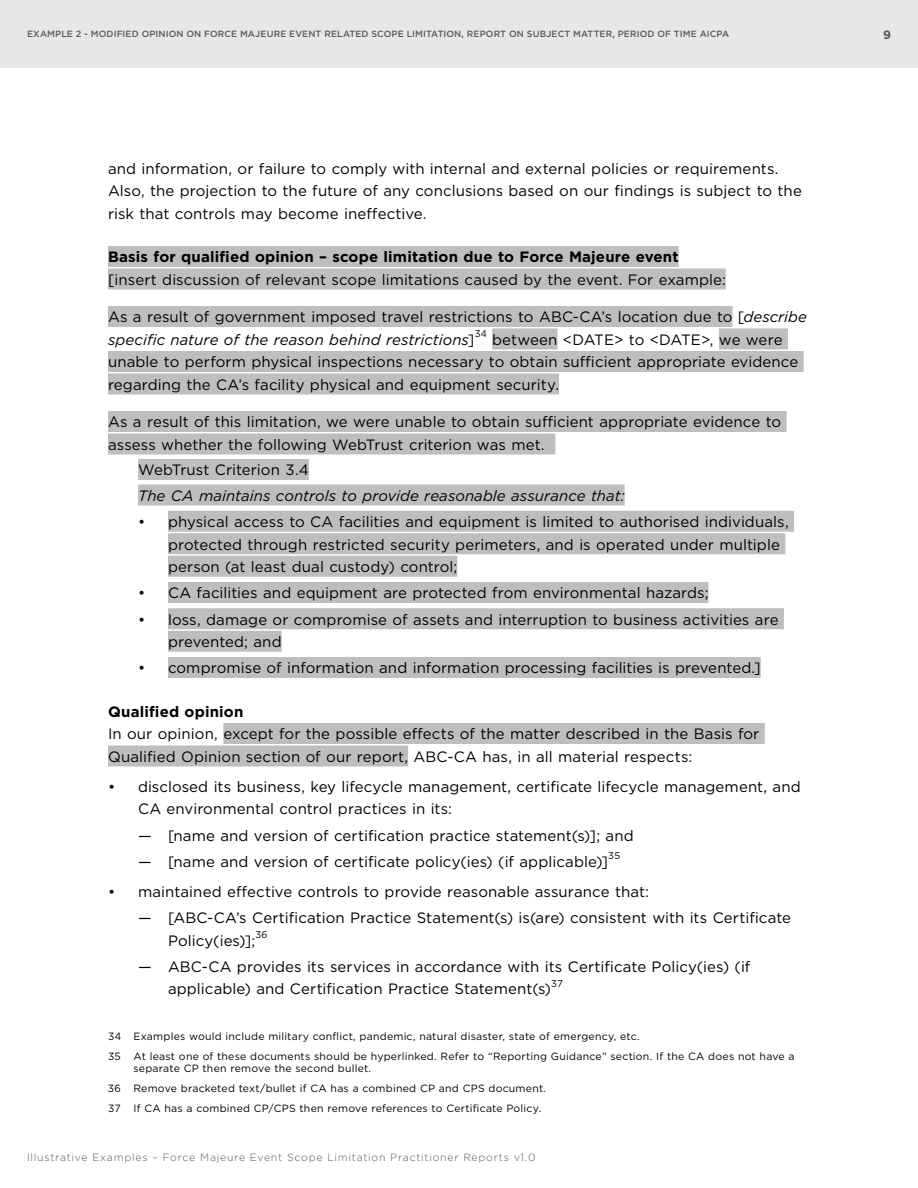
<style>
.page{position:relative;width:918px;height:1188px;background:#fff}
.page>*{position:absolute;margin:0;border:0;box-sizing:border-box;transform-origin:0 0}
.t1{font:15px/22.5px "Gotham";letter-spacing:.005em;color:#000}
.t2{font:700 15px "Gotham";letter-spacing:.01em;color:#000}
.t3{font:italic 15px "Gotham";letter-spacing:.005em;color:#000}
.t4{font:700 12px "Gotham";color:#58595b}
.t5{font:10.5px/20.1px "Gotham";letter-spacing:.02em;color:#000}
.t6{font:300 10.5px "Gotham";letter-spacing:.07em;color:#58595b}
.t7{font:9.75px "Gotham";letter-spacing:.03em;color:#000}
.t8{font:500 9px "Gotham";letter-spacing:.015em;color:#58595b}
.s1{font-style:italic}
</style>
<div class="page">
<div style="left:108px;top:246px;width:571px;height:21px;background:#bcbec0"></div>
<div style="left:168px;top:657px;width:593px;height:21px;background:#bcbec0"></div>
<div style="left:108px;top:268px;width:618px;height:21px;background:#bcbec0"></div>
<div style="left:108px;top:306px;width:625px;height:21px;background:#bcbec0"></div>
<div style="left:492px;top:328px;width:66px;height:21px;background:#bcbec0"></div>
<div style="left:719px;top:328px;width:69px;height:21px;background:#bcbec0"></div>
<div style="left:108px;top:351px;width:696px;height:21px;background:#bcbec0"></div>
<div style="left:108px;top:373px;width:451px;height:21px;background:#bcbec0"></div>
<div style="left:108px;top:411px;width:679px;height:21px;background:#bcbec0"></div>
<div style="left:108px;top:433px;width:447px;height:21px;background:#bcbec0"></div>
<div style="left:138px;top:459px;width:171px;height:21px;background:#bcbec0"></div>
<div style="left:138px;top:484px;width:487px;height:21px;background:#bcbec0"></div>
<div style="left:168px;top:511px;width:626px;height:21px;background:#bcbec0"></div>
<div style="left:168px;top:533px;width:617px;height:21px;background:#bcbec0"></div>
<div style="left:168px;top:556px;width:289px;height:21px;background:#bcbec0"></div>
<div style="left:168px;top:582px;width:541px;height:21px;background:#bcbec0"></div>
<div style="left:168px;top:608px;width:616px;height:21px;background:#bcbec0"></div>
<div style="left:168px;top:631px;width:114px;height:21px;background:#bcbec0"></div>
<div style="left:223px;top:723px;width:542px;height:21px;background:#bcbec0"></div>
<div style="left:108px;top:745px;width:300px;height:21px;background:#bcbec0"></div>
<div style="left:0;top:0;width:918px;height:68px;background:#e6e7e8"></div>
<p class="t8" style="left:27px;top:28px;width:704px">EXAMPLE 2 - MODIFIED OPINION ON FORCE MAJEURE EVENT RELATED SCOPE LIMITATION, REPORT ON SUBJECT MATTER, PERIOD OF TIME AICPA</p>
<p class="t4" style="left:883px;top:26px;width:9px">9</p>
<p class="t1" style="left:108px;top:157px;width:695px">and information, or failure to comply with internal and external policies or requirements.<br>Also, the projection to the future of any conclusions based on our findings is subject to the risk that controls may become ineffective.</p>
<p class="t2" style="left:108px;top:247px;width:572px">Basis for qualified opinion – scope limitation due to Force Majeure event</p>
<p class="t1" style="left:108px;top:268px;width:619px">[insert discussion of relevant scope limitations caused by the event. For example:</p>
<p class="t1" style="left:108px;top:306px;width:701px">As a result of government imposed travel restrictions to ABC-CA’s location due to [<span class="s1">describe specific nature of the reason behind restrictions</span>]</p>
<p class="t7" style="left:475px;top:328px;width:14px">34</p>
<p class="t1" style="left:108px;top:328px;width:692px;text-indent:384px">between &lt;DATE&gt; to &lt;DATE&gt;, we were unable to perform physical inspections necessary to obtain sufficient appropriate evidence regarding the CA’s facility physical and equipment security.</p>
<p class="t1" style="left:108px;top:411px;width:675px">As a result of this limitation, we were unable to obtain sufficient appropriate evidence to assess whether the following WebTrust criterion was met.</p>
<p class="t1" style="left:138px;top:459px;width:173px">WebTrust Criterion 3.4</p>
<p class="t3" style="left:138px;top:486px;width:488px">The CA maintains controls to provide reasonable assurance that:</p>
<p class="t1" style="left:168px;top:510px;width:622px;text-indent:-30px">• physical access to CA facilities and equipment is limited to authorised individuals, protected through restricted security perimeters, and is operated under multiple person (at least dual custody) control;</p>
<p class="t1" style="left:138px;top:582px;width:572px">• CA facilities and equipment are protected from environmental hazards;</p>
<p class="t1" style="left:168px;top:608px;width:612px;text-indent:-30px">• loss, damage or compromise of assets and interruption to business activities are prevented; and</p>
<p class="t1" style="left:138px;top:657px;width:624px">• compromise of information and information processing facilities is prevented.]</p>
<p class="t2" style="left:108px;top:702px;width:137px">Qualified opinion</p>
<p class="t1" style="left:108px;top:723px;width:653px">In our opinion, except for the possible effects of the matter described in the Basis for<br>Qualified Opinion section of our report, ABC-CA has, in all material respects:</p>
<p class="t1" style="left:138px;top:775px;width:664px;text-indent:-30px">• disclosed its business, key lifecycle management, certificate lifecycle management, and<br>CA environmental control practices in its:</p>
<p class="t1" style="left:138px;top:824px;width:497px">— [name and version of certification practice statement(s)]; and</p>
<p class="t1" style="left:138px;top:850px;width:472px">— [name and version of certificate policy(ies) (if applicable)]</p>
<p class="t7" style="left:608px;top:850px;width:13px">35</p>
<p class="t1" style="left:108px;top:880px;width:542px">• maintained effective controls to provide reasonable assurance that:</p>
<p class="t1" style="left:168px;top:906px;width:625px;text-indent:-30px">— [ABC-CA’s Certification Practice Statement(s) is(are) consistent with its Certificate<br>Policy(ies)];</p>
<p class="t7" style="left:255px;top:929px;width:14px">36</p>
<p class="t1" style="left:168px;top:955px;width:584px;text-indent:-30px">— ABC-CA provides its services in accordance with its Certificate Policy(ies) (if applicable) and Certification Practice Statement(s)</p>
<p class="t7" style="left:551px;top:977px;width:13px">37</p>
<p class="t5" style="left:108px;top:1026px;width:688px">34 Examples would include military conflict, pandemic, natural disaster, state of emergency, etc.<br>35 At least one of these documents should be hyperlinked. Refer to “Reporting Guidance” section. If the CA does not have a</p>
<p class="t5" style="left:108px;top:1058px;width:440px;text-indent:26px">separate CP then remove the second bullet.<br>36 Remove bracketed text/bullet if CA has a combined CP and CPS document.<br>37 If CA has a combined CP/CPS then remove references to Certificate Policy.</p>
<p class="t6" style="left:27px;top:1151px;width:510px">Illustrative Examples – Force Majeure Event Scope Limitation Practitioner Reports v1.0</p>
</div>
